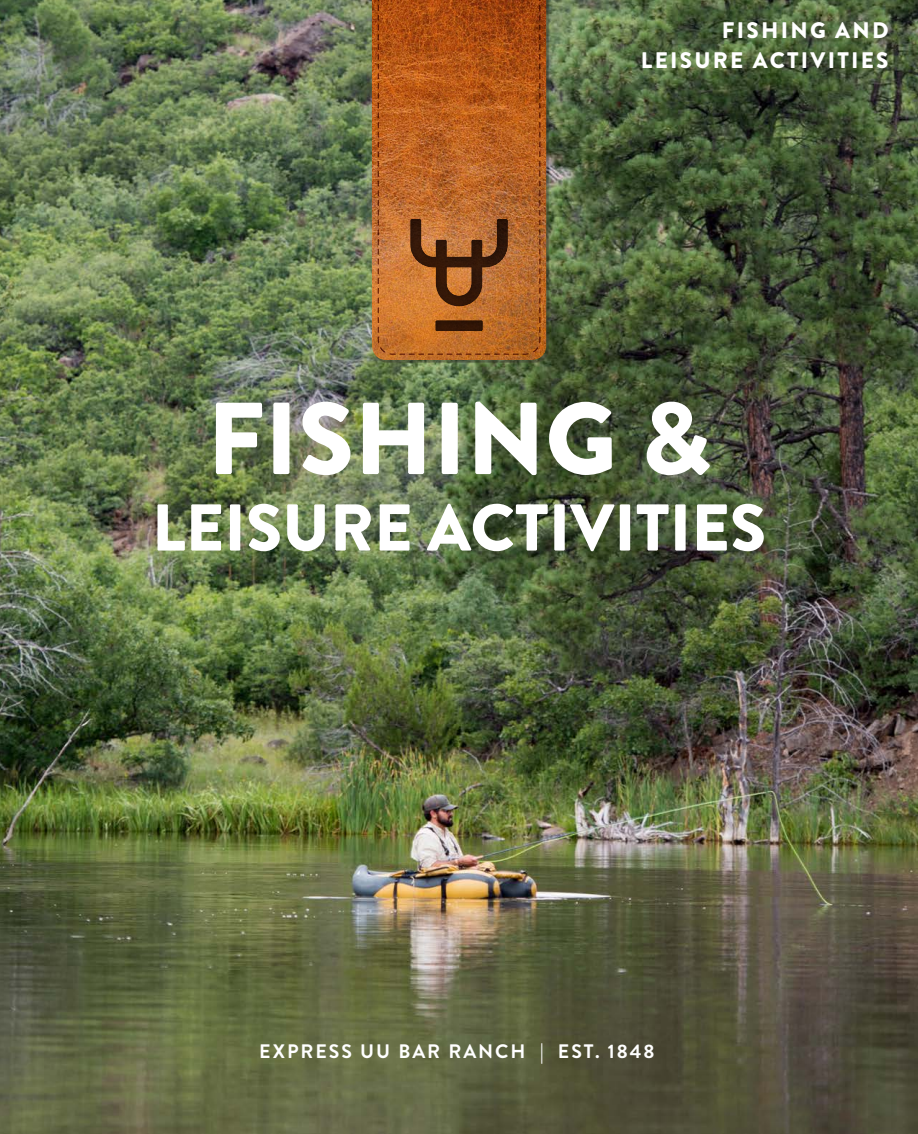
<style>
.page{position:relative;width:918px;height:1134px;background:#fff}
.page>*{position:absolute;margin:0;border:0;box-sizing:border-box;transform-origin:0 0}
.t1{font:900 102px "Brandon Grotesque";color:#fff}
.t2{font:900 66px "Brandon Grotesque";color:#fff}
.t3{font:900 22.5px/30px "Brandon Grotesque";letter-spacing:.1em;color:#fff;text-align:right}
.t4{font:700 19.5px "Brandon Grotesque";letter-spacing:.1em;color:#fff}
</style>
<div class="page">
<img style="left:0;top:0;width:918px;height:1134px">
<div style="left:374px;top:0;width:176px;height:363px;background:#231f20;opacity:.38"></div>
<img style="left:372px;top:0;width:174px;height:360px">
<svg style="left:377px;top:0;width:164px;height:355px;background:#b75f22"></svg>
<div style="left:409px;top:218px;width:99px;height:115px;background:#231f20;opacity:.33"></div>
<p class="t3" style="left:641px;top:16px;width:249px">FISHING AND<br>LEISURE ACTIVITIES</p>
<p class="t1" style="left:207px;top:367px;width:505px">FISHING &amp;</p>
<p class="t2" style="left:152px;top:481px;width:616px">LEISURE ACTIVITIES</p>
<p class="t4" style="left:259px;top:1038px;width:397px">EXPRESS UU BAR RANCH | EST. 1848</p>
</div>
